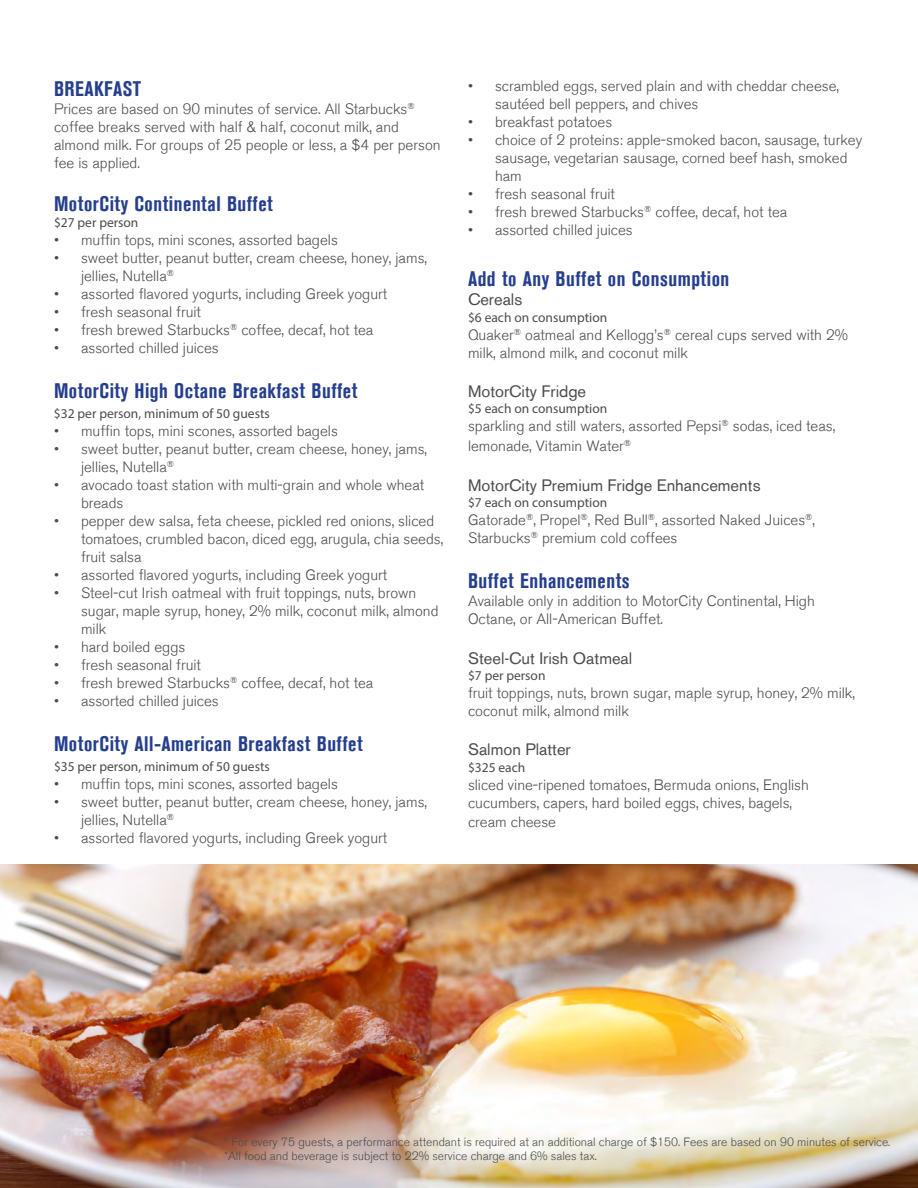
<style>
.page{position:relative;width:918px;height:1188px;background:#fff}
.page>*{position:absolute;margin:0;border:0;box-sizing:border-box;transform-origin:0 0}
.t1{font:700 condensed 21px "Akzidenz Grotesk BE";letter-spacing:.025em;color:#253f8e}
.t2{font:16.5px "Akzidenz Grotesk BE";color:#4b4c4d}
.t3{font:300 15px/18px "Akzidenz Grotesk BE";color:#4b4c4d}
.t4{font:13.5px "Myriad Pro";color:#4b4c4d}
.t5{font:300 12px "Akzidenz Grotesk BE";color:#4b4c4d}
</style>
<div class="page">
<img style="left:0;top:864px;width:918px;height:324px">
<p class="t1" style="left:54px;top:76px;width:89px">BREAKFAST</p>
<p class="t3" style="left:54px;top:100px;width:388px">Prices are based on 90 minutes of service. All Starbucks<sup>® </sup>coffee breaks served with half &amp; half, coconut milk, and almond milk. For groups of 25 people or less, a $4 per person fee is applied.</p>
<p class="t1" style="left:54px;top:192px;width:220px">MotorCity Continental Buffet</p>
<p class="t4" style="left:54px;top:214px;width:86px">$27 per person</p>
<p class="t3" style="left:54px;top:231px;width:285px">• muffin tops, mini scones, assorted bagels</p>
<p class="t3" style="left:81px;top:249px;width:348px;text-indent:-27px">• sweet butter, peanut butter, cream cheese, honey, jams, jellies, Nutella<sup>®</sup></p>
<p class="t3" style="left:54px;top:285px;width:335px">• assorted flavored yogurts, including Greek yogurt</p>
<p class="t3" style="left:54px;top:303px;width:149px">• fresh seasonal fruit</p>
<p class="t3" style="left:54px;top:321px;width:321px">• fresh brewed Starbucks<sup>®</sup> coffee, decaf, hot tea</p>
<p class="t3" style="left:54px;top:339px;width:166px">• assorted chilled juices</p>
<p class="t1" style="left:54px;top:379px;width:305px">MotorCity High Octane Breakfast Buffet</p>
<p class="t4" style="left:54px;top:405px;width:217px">$32 per person, minimum of 50 guests</p>
<p class="t3" style="left:54px;top:422px;width:285px">• muffin tops, mini scones, assorted bagels</p>
<p class="t3" style="left:81px;top:440px;width:348px;text-indent:-27px">• sweet butter, peanut butter, cream cheese, honey, jams, jellies, Nutella<sup>®</sup></p>
<p class="t3" style="left:81px;top:476px;width:345px;text-indent:-27px">• avocado toast station with multi-grain and whole wheat breads</p>
<p class="t3" style="left:81px;top:512px;width:364px;text-indent:-27px">• pepper dew salsa, feta cheese, pickled red onions, sliced tomatoes, crumbled bacon, diced egg, arugula, chia seeds, fruit salsa</p>
<p class="t3" style="left:54px;top:566px;width:335px">• assorted flavored yogurts, including Greek yogurt</p>
<p class="t3" style="left:81px;top:584px;width:359px;text-indent:-27px">• Steel-cut Irish oatmeal with fruit toppings, nuts, brown sugar, maple syrup, honey, 2% milk, coconut milk, almond milk</p>
<p class="t3" style="left:54px;top:638px;width:133px">• hard boiled eggs</p>
<p class="t3" style="left:54px;top:656px;width:149px">• fresh seasonal fruit</p>
<p class="t3" style="left:54px;top:674px;width:321px">• fresh brewed Starbucks<sup>®</sup> coffee, decaf, hot tea</p>
<p class="t3" style="left:54px;top:692px;width:166px">• assorted chilled juices</p>
<p class="t1" style="left:54px;top:732px;width:310px">MotorCity All-American Breakfast Buffet</p>
<p class="t4" style="left:54px;top:758px;width:217px">$35 per person, minimum of 50 guests</p>
<p class="t3" style="left:54px;top:775px;width:285px">• muffin tops, mini scones, assorted bagels</p>
<p class="t3" style="left:81px;top:793px;width:348px;text-indent:-27px">• sweet butter, peanut butter, cream cheese, honey, jams, jellies, Nutella<sup>®</sup></p>
<p class="t3" style="left:54px;top:829px;width:335px">• assorted flavored yogurts, including Greek yogurt</p>
<p class="t3" style="left:495px;top:77px;width:346px;text-indent:-27px">• scrambled eggs, served plain and with cheddar cheese, sautéed bell peppers, and chives</p>
<p class="t3" style="left:468px;top:113px;width:146px">• breakfast potatoes</p>
<p class="t3" style="left:495px;top:131px;width:369px;text-indent:-27px">• choice of 2 proteins: apple-smoked bacon, sausage, turkey sausage, vegetarian sausage, corned beef hash, smoked ham</p>
<p class="t3" style="left:468px;top:185px;width:149px">• fresh seasonal fruit</p>
<p class="t3" style="left:468px;top:203px;width:321px">• fresh brewed Starbucks<sup>®</sup> coffee, decaf, hot tea</p>
<p class="t3" style="left:468px;top:221px;width:166px">• assorted chilled juices</p>
<p class="t1" style="left:468px;top:266px;width:263px">Add to Any Buffet on Consumption</p>
<p class="t2" style="left:468px;top:290px;width:56px">Cereals</p>
<p class="t4" style="left:468px;top:309px;width:141px">$6 each on consumption</p>
<p class="t3" style="left:468px;top:326px;width:381px">Quaker<sup>®</sup> oatmeal and Kellogg’s<sup>®</sup> cereal cups served with 2% milk, almond milk, and coconut milk</p>
<p class="t2" style="left:468px;top:382px;width:120px">MotorCity Fridge</p>
<p class="t4" style="left:468px;top:401px;width:141px">$5 each on consumption</p>
<p class="t3" style="left:468px;top:417px;width:369px;line-height:19.8px">sparkling and still waters, assorted Pepsi<sup>®</sup> sodas, iced teas, lemonade, Vitamin Water<sup>®</sup></p>
<p class="t2" style="left:468px;top:475px;width:294px">MotorCity Premium Fridge Enhancements</p>
<p class="t4" style="left:468px;top:494px;width:141px">$7 each on consumption</p>
<p class="t3" style="left:468px;top:511px;width:349px">Gatorade<sup>®</sup>, Propel<sup>®</sup>, Red Bull<sup>®</sup>, assorted Naked Juices<sup>®</sup>,<br>Starbucks<sup>®</sup> premium cold coffees</p>
<p class="t1" style="left:468px;top:569px;width:163px">Buffet Enhancements</p>
<p class="t3" style="left:468px;top:592px;width:348px">Available only in addition to MotorCity Continental, High<br>Octane, or All-American Buffet.</p>
<p class="t2" style="left:468px;top:648px;width:166px">Steel-Cut Irish Oatmeal</p>
<p class="t4" style="left:468px;top:667px;width:79px">$7 per person</p>
<p class="t3" style="left:468px;top:684px;width:388px">fruit toppings, nuts, brown sugar, maple syrup, honey, 2% milk, coconut milk, almond milk</p>
<p class="t2" style="left:468px;top:740px;width:104px">Salmon Platter</p>
<p class="t4" style="left:468px;top:759px;width:59px">$325 each</p>
<p class="t3" style="left:468px;top:776px;width:342px">sliced vine-ripened tomatoes, Bermuda onions, English cucumbers, capers, hard boiled eggs, chives, bagels,</p>
<p class="t3" style="left:468px;top:814px;width:90px">cream cheese</p>
<p class="t5" style="left:225px;top:1135px;width:667px">* For every 75 guests, a performance attendant is required at an additional charge of $150. Fees are based on 90 minutes of service.</p>
<p class="t5" style="left:225px;top:1149px;width:374px">*All food and beverage is subject to 22% service charge and 6% sales tax.</p>
</div>
